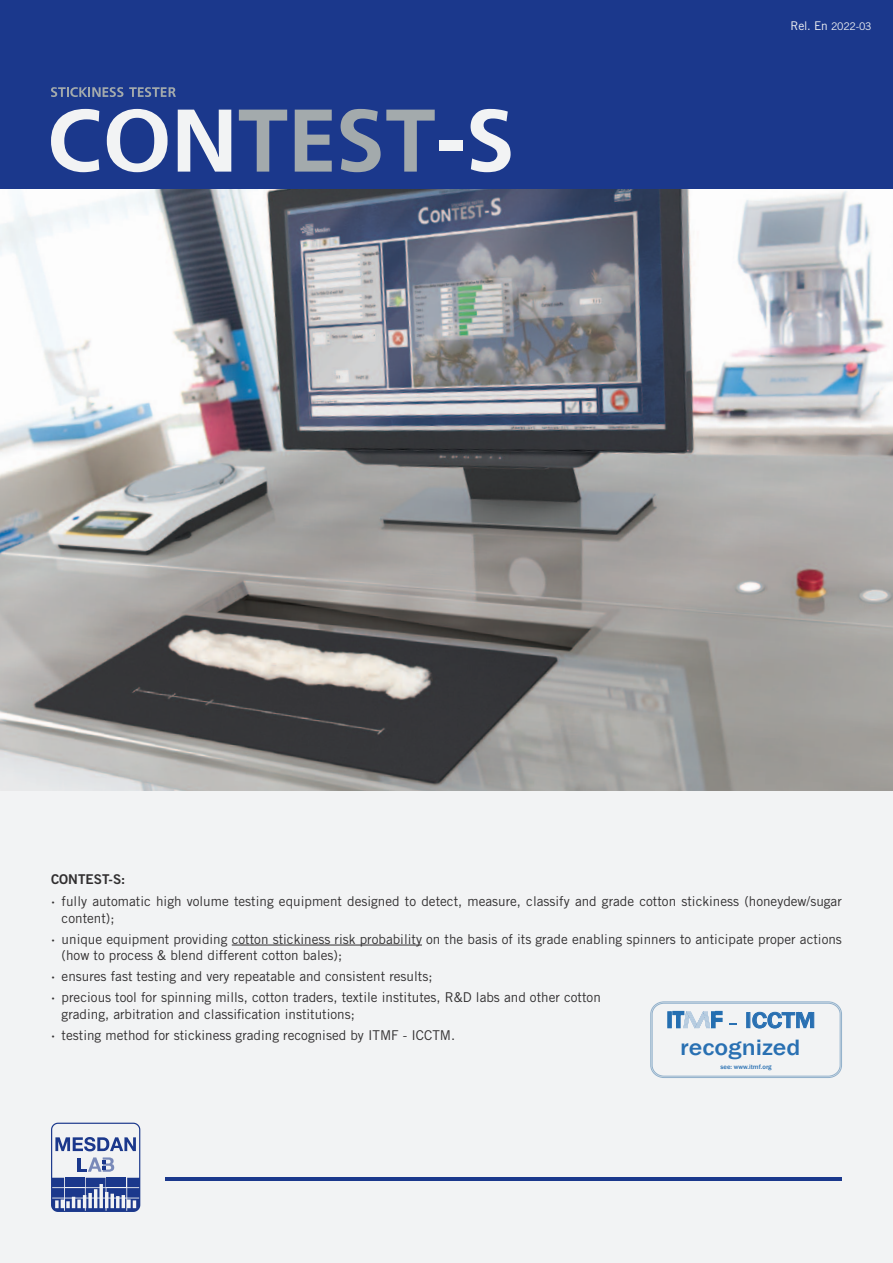
<style>
.page{position:relative;width:893px;height:1263px;background:#f2f3f4}
.page>*{position:absolute;margin:0;border:0;box-sizing:border-box;transform-origin:0 0}
.t1{font:500 22.95px "Franklin Gothic";color:#2970b2;scale:1.13 1}
.t2{font:500 22.8px "Franklin Gothic";color:#2970b2;scale:1.15 1}
.t3{font:13.5px/16.5px "Trade Gothic LT Std";color:#312f30}
.t4{font:13.5px "Trade Gothic LT Std Bd 2";color:#312f30}
.t5{font:10.5px "Trade Gothic LT Std";letter-spacing:-.02em;color:#f2f3f4}
.t6{font:500 6.6px "Franklin Gothic";color:#2970b2}
.s1{font-size:12px}
.s2{font-family:"Trade Gothic LT Std Bd 2"}
</style>
<div class="page">
<div style="left:0;top:0;width:893px;height:189px;background:#1b388c"></div>
<hr style="left:166px;top:1178px;width:676px;height:3px;background:#1b388c">
<svg style="left:51px;top:1123px;width:89px;height:89px"></svg>
<img style="left:0;top:189px;width:893px;height:602px">
<svg style="left:51px;top:109px;width:48px;height:63px"></svg>
<svg style="left:107px;top:109px;width:61px;height:63px"></svg>
<svg style="left:178px;top:110px;width:53px;height:62px"></svg>
<svg style="left:239px;top:110px;width:48px;height:62px"></svg>
<svg style="left:295px;top:110px;width:37px;height:62px"></svg>
<svg style="left:341px;top:109px;width:94px;height:63px"></svg>
<div style="left:439px;top:141px;width:24px;height:10px;background:#f2f3f4"></div>
<svg style="left:471px;top:109px;width:40px;height:63px"></svg>
<svg style="left:51px;top:87px;width:72px;height:10px"></svg>
<svg style="left:129px;top:87px;width:47px;height:10px"></svg>
<svg style="left:650px;top:1001px;width:192px;height:77px"></svg>
<hr style="left:232px;top:945px;width:190px;height:1px;background:#312f30">
<p class="t5" style="left:791px;top:20px;width:83px"><span class="s1">Rel. En</span> 2022-03</p>
<p class="t4" style="left:51px;top:870px;width:76px">CONTEST-S:</p>
<p class="t3" style="left:62px;top:893px;width:782px;text-indent:-11px"><span class="s2">·</span> fully automatic high volume testing equipment designed to detect, measure, classify and grade cotton stickiness (honeydew/sugar content);</p>
<p class="t3" style="left:62px;top:930px;width:782px;text-indent:-11px"><span class="s2">·</span> unique equipment providing cotton stickiness risk probability on the basis of its grade enabling spinners to anticipate proper actions (how to process &amp; blend different cotton bales);</p>
<p class="t3" style="left:51px;top:968px;width:383px"><span class="s2">·</span> ensures fast testing and very repeatable and consistent results;</p>
<p class="t3" style="left:51px;top:989px;width:551px"><span class="s2">·</span> precious tool for spinning mills, cotton traders, textile institutes, R&amp;D labs and other cotton</p>
<p class="t3" style="left:62px;top:1005px;width:295px">grading, arbitration and classification institutions;</p>
<p class="t3" style="left:51px;top:1026px;width:406px"><span class="s2">·</span> testing method for stickiness grading recognised by ITMF - ICCTM.</p>
<h2 class="t2" style="left:745px;top:1006px;width:63px">ICCTM</h2>
<h1 class="t1" style="left:680px;top:1033px;width:108px">recognized</h1>
<p class="t6" style="left:720px;top:1063px;width:53px">see: www.itmf.org</p>
</div>
